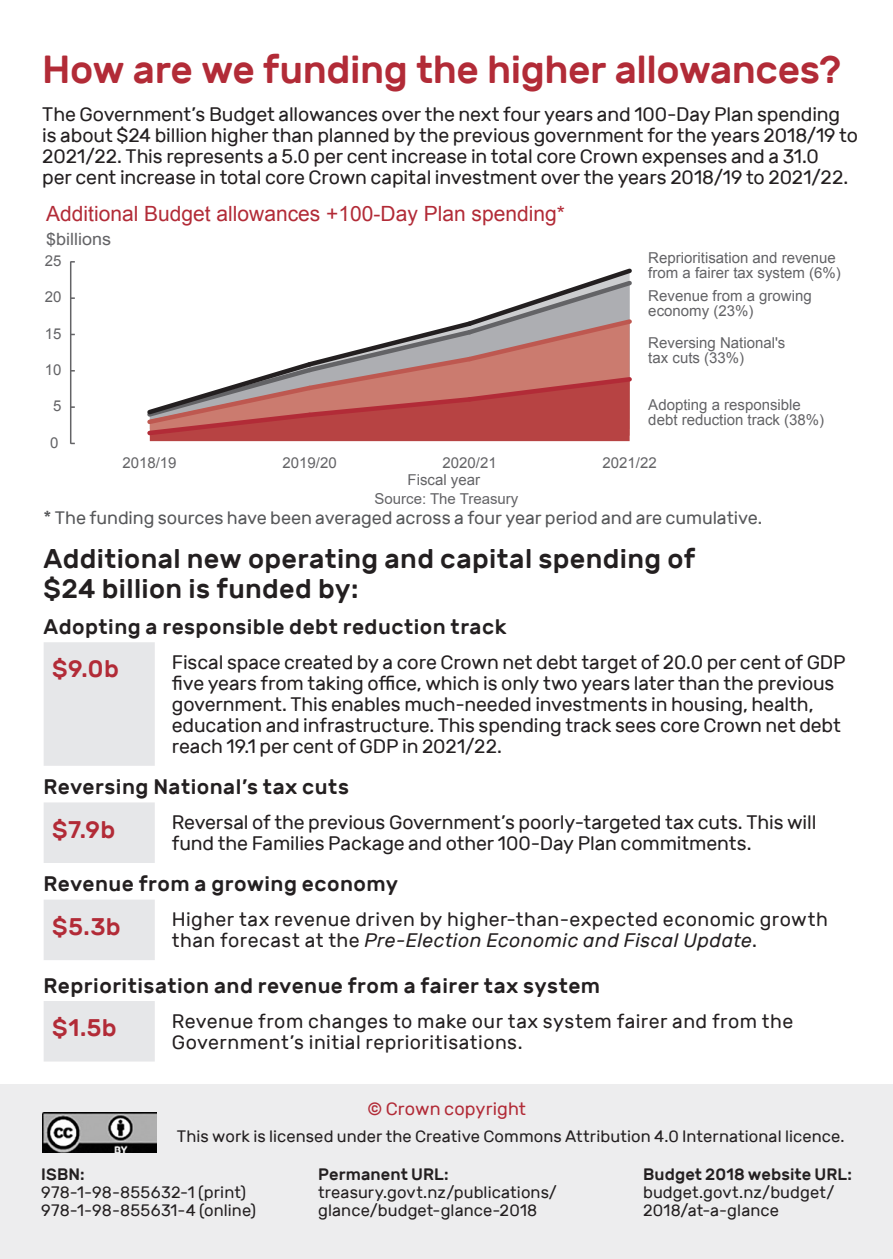
<style>
.page{position:relative;width:893px;height:1259px;background:#fff}
.page>*{position:absolute;margin:0;border:0;box-sizing:border-box;transform-origin:0 0}
.Heading_1{font:500 39px "Rubik";letter-spacing:-.01em;color:#b22b37}
.Heading_2{font:500 27px/30px "Rubik";letter-spacing:.01em;color:#231f20}
.Key_priorities_stats{font:500 24px "Rubik";letter-spacing:.015em;color:#b22b37}
.Heading_3{font:500 21px "Rubik";letter-spacing:.02em;color:#231f20}
.t1{font:21px "Arial";color:#b22b37}
.Body{font:19.5px/21px "Rubik";letter-spacing:-.005em;color:#231f20}
.Body-2{font:19.5px/21px "Rubik";letter-spacing:.025em;color:#231f20}
.Body-3{font:18px "Rubik";letter-spacing:-.005em;color:#57585a}
.CC_Text{font:18px "Rubik";letter-spacing:.005em;color:#b22b37}
.t2{font:16.8px "Arial";color:#636366;scale:1.06 1}
.CC_Text-2{font:16.5px/18px "Rubik";letter-spacing:.005em;color:#231f20}
.CC_Text-3{font:500 16.5px "Rubik";color:#231f20}
.Source{font:15px/15px "Arial";color:#636366}
.s1{font-style:italic}
.s2{font-weight:500}
</style>
<div class="page">
<div style="left:0;top:1084px;width:893px;height:175px;background:#ededee"></div>
<img style="left:43px;top:1113px;width:113px;height:39px">
<svg style="left:44px;top:642px;width:111px;height:419px;fill:#e6e7e9"></svg>
<hr style="left:70px;top:262px;width:1px;height:182px;background:#636366">
<svg style="left:147px;top:268px;width:485px;height:173px"></svg>
<p class="Heading_1" style="left:42px;top:48px;width:800px">How are we funding the higher allowances?</p>
<p class="Body" style="left:42px;top:104px;width:817px">The Government’s Budget allowances over the next four years and 100-Day Plan spending is about $24 billion higher than planned by the previous government for the years 2018/19 to 2021/22. This represents a 5.0 per cent increase in total core Crown expenses and a 31.0<br>per cent increase in total core Crown capital investment over the years 2018/19 to 2021/22.</p>
<p class="t1" style="left:46px;top:199px;width:520px">Additional Budget allowances +100-Day Plan spending*</p>
<p class="t2" style="left:46px;top:227px;width:63px">$billions</p>
<p class="Source" style="left:45px;top:253px;width:18px">25</p>
<p class="Source" style="left:45px;top:289px;width:18px">20</p>
<p class="Source" style="left:45px;top:326px;width:18px">15</p>
<p class="Source" style="left:45px;top:362px;width:18px">10</p>
<p class="Source" style="left:53px;top:398px;width:10px">5</p>
<p class="Source" style="left:50px;top:435px;width:10px">0</p>
<p class="Source" style="left:648px;top:250px;width:194px">Reprioritisation and revenue from a fairer tax system (6%)</p>
<p class="Source" style="left:648px;top:288px;width:165px">Revenue from a growing economy (23%)</p>
<p class="Source" style="left:648px;top:336px;width:139px">Reversing National's tax cuts (33%)</p>
<p class="Source" style="left:648px;top:397px;width:177px">Adopting a responsible debt reduction track (38%)</p>
<p class="Source" style="left:122px;top:455px;width:56px">2018/19</p>
<p class="Source" style="left:282px;top:455px;width:56px">2019/20</p>
<p class="Source" style="left:442px;top:455px;width:56px">2020/21</p>
<p class="Source" style="left:602px;top:455px;width:56px">2021/22</p>
<p class="Source" style="left:407px;top:472px;width:74px">Fiscal year</p>
<p class="Source" style="left:374px;top:491px;width:145px">Source: The Treasury</p>
<p class="Body-3" style="left:44px;top:507px;width:720px">* The funding sources have been averaged across a four year period and are cumulative.</p>
<p class="Heading_2" style="left:44px;top:544px;width:653px">Additional new operating and capital spending of $24 billion is funded by:</p>
<p class="Heading_3" style="left:44px;top:614px;width:464px">Adopting a responsible debt reduction track</p>
<p class="Key_priorities_stats" style="left:52px;top:655px;width:68px">$9.0b</p>
<p class="Body" style="left:172px;top:652px;width:675px">Fiscal space created by a core Crown net debt target of 20.0 per cent of GDP five years from taking office, which is only two years later than the previous government. This enables much-needed investments in housing, health, education and infrastructure. This spending track sees core Crown net debt reach 19.1 per cent of GDP in 2021/22.</p>
<p class="Heading_3" style="left:44px;top:775px;width:307px">Reversing National’s tax cuts</p>
<p class="Key_priorities_stats" style="left:52px;top:816px;width:65px">$7.9b</p>
<p class="Body" style="left:172px;top:812px;width:646px">Reversal of the previous Government’s poorly-targeted tax cuts. This will fund the Families Package and other 100-Day Plan commitments.</p>
<p class="Heading_3" style="left:44px;top:872px;width:356px">Revenue from a growing economy</p>
<p class="Key_priorities_stats" style="left:52px;top:913px;width:70px">$5.3b</p>
<p class="Body-2" style="left:172px;top:909px;width:658px">Higher tax revenue driven by higher-than-expected economic growth than forecast at the <span class="s1">Pre-Election Economic and Fiscal Update</span>.</p>
<p class="Heading_3" style="left:44px;top:973px;width:558px">Reprioritisation and revenue from a fairer tax system</p>
<p class="Key_priorities_stats" style="left:52px;top:1014px;width:66px">$1.5b</p>
<p class="Body-2" style="left:172px;top:1011px;width:623px">Revenue from changes to make our tax system fairer and from the<br>Government’s initial reprioritisations.</p>
<p class="CC_Text" style="left:367px;top:1098px;width:160px">© Crown copyright</p>
<p class="CC_Text-2" style="left:177px;top:1127px;width:669px">This work is licensed under the Creative Commons Attribution 4.0 International licence.</p>
<p class="CC_Text-3" style="left:41px;top:1165px;width:45px">ISBN:</p>
<p class="CC_Text-2" style="left:41px;top:1183px;width:206px">978-1-98-855632-1 (print)</p>
<p class="CC_Text-2" style="left:41px;top:1201px;width:216px">978-1-98-855631-4 (online)</p>
<p class="CC_Text-2" style="left:318px;top:1165px;width:240px"><span class="s2">Permanent URL: </span>treasury.govt.nz/publications/ glance/budget-glance-2018</p>
<p class="CC_Text-2" style="left:643px;top:1165px;width:211px"><span class="s2">Budget 2018 website URL: </span>budget.govt.nz/budget/<br>2018/at-a-glance</p>
</div>
